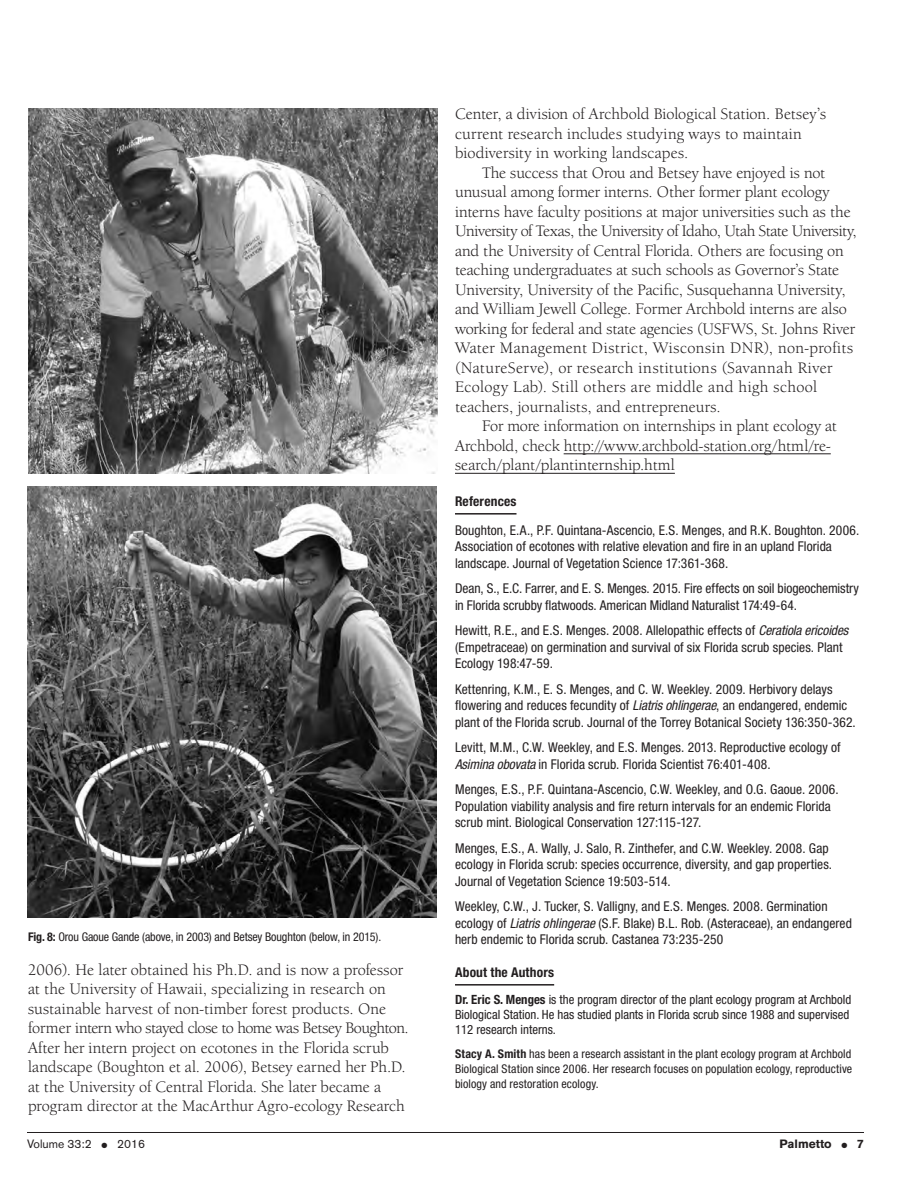
<style>
.page{position:relative;width:918px;height:1188px;background:#fff}
.page>*{position:absolute;margin:0;border:0;box-sizing:border-box;transform-origin:0 0}
.t1{font:16.5px/19.5px "Berkeley Oldstyle IT Cby BT";letter-spacing:.005em;color:#231f20}
.t2{font:condensed 13.5px/16.5px "Helvetica Neue LT Std";letter-spacing:.005em;color:#231f20}
.t3{font:700 condensed 13.5px "Helvetica Neue LT Std";letter-spacing:.01em;color:#231f20}
.t4{font:condensed 12.75px/15px "Helvetica Neue LT Std";color:#231f20}
.t5{font:condensed 12px/15px "Helvetica Neue LT Std";color:#231f20;text-align:justify}
.t6{font:12px "Akzidenz Grotesk BE";color:#231f20}
.t7{font:700 12px "Akzidenz Grotesk BE";color:#231f20}
.s1{font-weight:700}
.s2{font-style:italic}
</style>
<div class="page">
<hr style="left:27px;top:1132px;width:837px;height:1px;background:#231f20">
<hr style="left:564px;top:454px;width:267px;height:1px;background:#231f20">
<hr style="left:455px;top:473px;width:220px;height:1px;background:#231f20">
<hr style="left:455px;top:513px;width:62px;height:2px;background:#231f20">
<hr style="left:455px;top:984px;width:99px;height:2px;background:#231f20">
<img style="left:28px;top:108px;width:409px;height:366px">
<img style="left:27px;top:486px;width:409px;height:431px">
<p class="t5" style="left:28px;top:929px;width:355px"><span class="s1">Fig. 8:</span> Orou Gaoue Gande (above, in 2003) and Betsey Boughton (below, in 2015).</p>
<p class="t1" style="left:28px;top:959px;width:382px">2006). He later obtained his Ph.D. and is now a professor at the University of Hawaii, specializing in research on sustainable harvest of non-timber forest products. One former intern who stayed close to home was Betsey Boughton.<br>After her intern project on ecotones in the Florida scrub landscape (Boughton et al. 2006), Betsey earned her Ph.D. at the University of Central Florida. She later became a program director at the MacArthur Agro-ecology Research</p>
<p class="t1" style="left:455px;top:104px;width:373px">Center, a division of Archbold Biological Station. Betsey’s current research includes studying ways to maintain biodiversity in working landscapes.</p>
<p class="t1" style="left:455px;top:163px;width:403px;text-indent:27px">The success that Orou and Betsey have enjoyed is not unusual among former interns. Other former plant ecology interns have faculty positions at major universities such as the University of Texas, the University of Idaho, Utah State University, and the University of Central Florida. Others are focusing on teaching undergraduates at such schools as Governor’s State University, University of the Pacific, Susquehanna University, and William Jewell College. Former Archbold interns are also working for federal and state agencies (USFWS, St. Johns River Water Management District, Wisconsin DNR), non-profits (NatureServe), or research institutions (Savannah River Ecology Lab). Still others are middle and high school teachers, journalists, and entrepreneurs.</p>
<p class="t1" style="left:455px;top:416px;width:383px;text-indent:27px">For more information on internships in plant ecology at<br>Archbold, check http://www.archbold-station.org/html/re&shy;search/plant/plantinternship.html</p>
<p class="t3" style="left:455px;top:493px;width:63px">References</p>
<p class="t2" style="left:455px;top:522px;width:406px">Boughton, E.A., P.F. Quintana-Ascencio, E.S. Menges, and R.K. Boughton. 2006.<br>Association of ecotones with relative elevation and fire in an upland Florida landscape. Journal of Vegetation Science 17:361-368.</p>
<p class="t2" style="left:455px;top:580px;width:406px">Dean, S., E.C. Farrer, and E. S. Menges. 2015. Fire effects on soil biogeochemistry in Florida scrubby flatwoods. American Midland Naturalist 174:49-64.</p>
<p class="t2" style="left:455px;top:622px;width:395px">Hewitt, R.E., and E.S. Menges. 2008. Allelopathic effects of <span class="s2">Ceratiola ericoides </span>(Empetraceae) on germination and survival of six Florida scrub species. Plant<br>Ecology 198:47-59.</p>
<p class="t2" style="left:455px;top:681px;width:402px">Kettenring, K.M., E. S. Menges, and C. W. Weekley. 2009. Herbivory delays flowering and reduces fecundity of <span class="s2">Liatris ohlingerae</span>, an endangered, endemic plant of the Florida scrub. Journal of the Torrey Botanical Society 136:350-362.</p>
<p class="t2" style="left:455px;top:739px;width:387px">Levitt, M.M., C.W. Weekley, and E.S. Menges. 2013. Reproductive ecology of<br><span class="s2">Asimina obovata</span> in Florida scrub. Florida Scientist 76:401-408.</p>
<p class="t2" style="left:455px;top:781px;width:385px">Menges, E.S., P.F. Quintana-Ascencio, C.W. Weekley, and O.G. Gaoue. 2006.<br>Population viability analysis and fire return intervals for an endemic Florida scrub mint. Biological Conservation 127:115-127.</p>
<p class="t2" style="left:455px;top:840px;width:379px">Menges, E.S., A. Wally, J. Salo, R. Zinthefer, and C.W. Weekley. 2008. Gap ecology in Florida scrub: species occurrence, diversity, and gap properties.<br>Journal of Vegetation Science 19:503-514.</p>
<p class="t2" style="left:455px;top:898px;width:398px">Weekley, C.W., J. Tucker, S. Valligny, and E.S. Menges. 2008. Germination ecology of <span class="s2">Liatris ohlingerae</span> (S.F. Blake) B.L. Rob. (Asteraceae), an endangered herb endemic to Florida scrub. Castanea 73:235-250</p>
<p class="t3" style="left:455px;top:964px;width:101px">About the Authors</p>
<p class="t4" style="left:455px;top:992px;width:398px"><span class="s1">Dr. Eric S. Menges</span> is the program director of the plant ecology program at Archbold<br>Biological Station. He has studied plants in Florida scrub since 1988 and supervised<br>112 research interns.</p>
<p class="t5" style="left:455px;top:1046px;width:399px"><span class="s1">Stacy A. Smith</span> has been a research assistant in the plant ecology program at Archbold Biological Station since 2006. Her research focuses on population ecology, reproductive biology and restoration ecology.</p>
<p class="t6" style="left:27px;top:1136px;width:120px">Volume 33:2 ● 2016</p>
<p class="t7" style="left:780px;top:1137px;width:86px">Palmetto ● 7</p>
</div>
